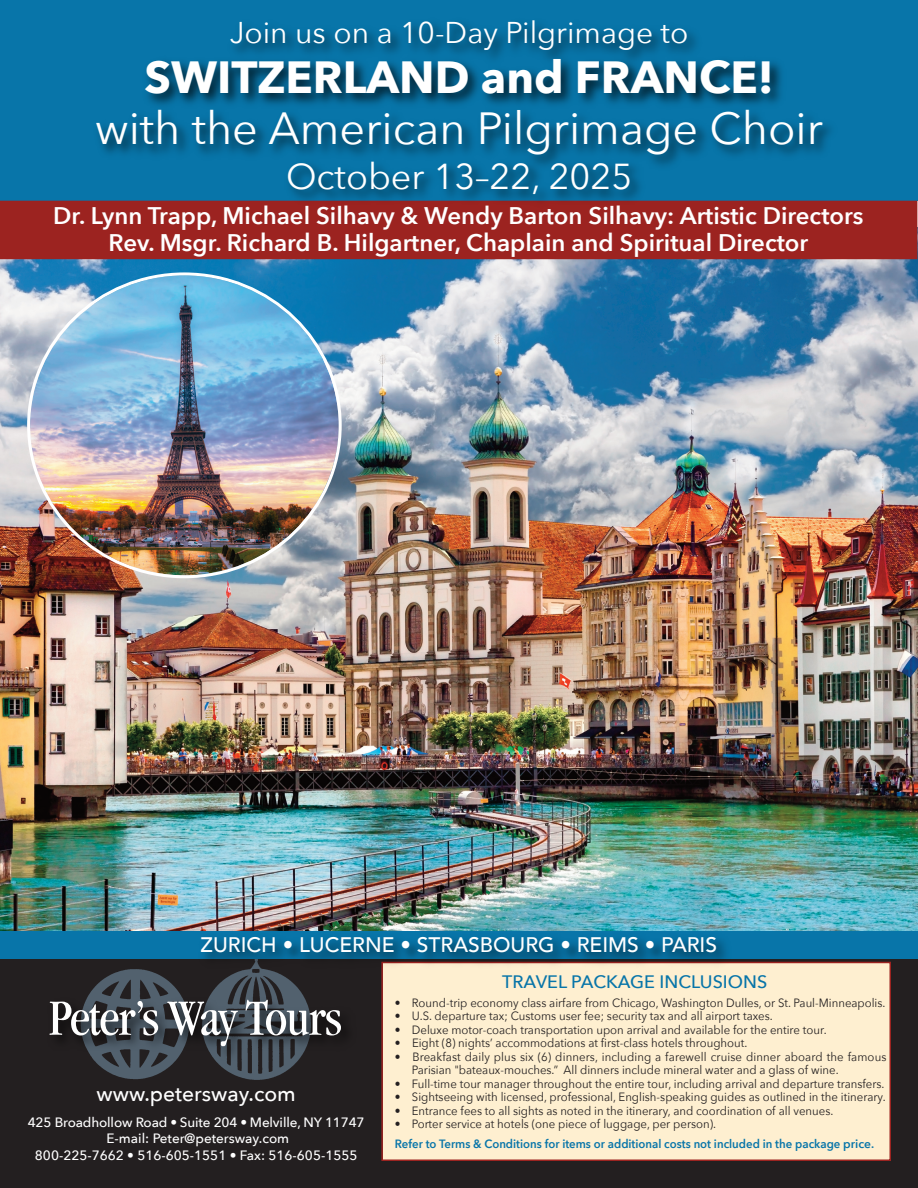
<style>
.page{position:relative;width:918px;height:1188px;background:#fff}
.page>*{position:absolute;margin:0;border:0;box-sizing:border-box;transform-origin:0 0}
.t1{font:condensed 52.5px "Garamond";letter-spacing:-.025em;color:#fff}
.t2{font:45px "Avenir Next";color:#fff}
.t3{font:700 45px "Avenir Next";color:#fff}
.t4{font:36px "Avenir Next";color:#fff}
.t5{font:30px "Avenir Next";color:#fff}
.t6{font:600 24px "Avenir Next";color:#fff}
.t7{font:500 21px "Avenir";color:#fff}
.t8{font:500 21px "Avenir Next";color:#fff}
.t9{font:500 18px "Avenir Next";color:#0875a9}
.t10{font:500 13.5px "Avenir Next";color:#fff}
.t11{font:12px/13.5px "Avenir Next";color:#231f20;scale:.95 1}
.t12{font:600 12px "Avenir Next";color:#0875a9;scale:.95 1}
</style>
<div class="page">
<div style="left:0;top:0;width:918px;height:201px;background:#0875a9"></div>
<div style="left:0;top:954px;width:918px;height:234px;background:#231f20"></div>
<div style="left:383px;top:963px;width:507px;height:197px;background:#feefd0"></div>
<div style="left:381px;top:962px;width:510px;height:199px;border:2px solid #9c2320"></div>
<img style="left:58px;top:988px;width:326px;height:113px">
<img style="left:0;top:227px;width:918px;height:695px">
<div style="left:0;top:201px;width:917px;height:58px;background:#9c2320"></div>
<img style="left:21px;top:24px;width:889px;height:177px">
<img style="left:0;top:922px;width:918px;height:66px">
<img style="left:27px;top:272px;width:315px;height:306px">
<p class="t5" style="left:230px;top:13px;width:460px">Join us on a 10-Day Pilgrimage to</p>
<p class="t3" style="left:144px;top:48px;width:631px">SWITZERLAND and FRANCE!</p>
<p class="t2" style="left:95px;top:99px;width:729px">with the American Pilgrimage Choir</p>
<p class="t4" style="left:286px;top:153px;width:348px">October 13–22, 2025</p>
<p class="t6" style="left:53px;top:200px;width:812px">Dr. Lynn Trapp, Michael Silhavy &amp; Wendy Barton Silhavy: Artistic Directors</p>
<p class="t6" style="left:109px;top:227px;width:701px">Rev. Msgr. Richard B. Hilgartner, Chaplain and Spiritual Director</p>
<p class="t7" style="left:201px;top:931px;width:518px">ZURICH • LUCERNE • STRASBOURG • REIMS • PARIS</p>
<p class="t1" style="left:49px;top:997px;width:295px">Peter’s Way Tours</p>
<p class="t8" style="left:97px;top:1080px;width:201px">www.petersway.com</p>
<p class="t10" style="left:28px;top:1113px;width:338px">425 Broadhollow Road • Suite 204 • Melville, NY 11747</p>
<p class="t10" style="left:107px;top:1130px;width:184px">E-mail: Peter@petersway.com</p>
<p class="t10" style="left:35px;top:1146px;width:324px">800-225-7662 • 516-605-1551 • Fax: 516-605-1555</p>
<p class="t9" style="left:502px;top:970px;width:267px">TRAVEL PACKAGE INCLUSIONS</p>
<p class="t11" style="left:395px;top:996px;width:518px">• Round-trip economy class airfare from Chicago, Washington Dulles, or St. Paul-Minneapolis.</p>
<p class="t11" style="left:395px;top:1010px;width:399px">• U.S. departure tax; Customs user fee; security tax and all airport taxes.</p>
<p class="t11" style="left:395px;top:1023px;width:456px">• Deluxe motor-coach transportation upon arrival and available for the entire tour.</p>
<p class="t11" style="left:395px;top:1037px;width:373px">• Eight (8) nights’ accommodations at first-class hotels throughout.</p>
<p class="t11" style="left:412px;top:1050px;width:501px;text-indent:-17px">• Breakfast daily plus six (6) dinners, including a farewell cruise dinner aboard the famous<br>Parisian "bateaux-mouches.” All dinners include mineral water and a glass of wine.</p>
<p class="t11" style="left:395px;top:1077px;width:517px">• Full-time tour manager throughout the entire tour, including arrival and departure transfers.</p>
<p class="t11" style="left:395px;top:1091px;width:518px">• Sightseeing with licensed, professional, English-speaking guides as outlined in the itinerary.</p>
<p class="t11" style="left:395px;top:1104px;width:463px">• Entrance fees to all sights as noted in the itinerary, and coordination of all venues.</p>
<p class="t11" style="left:395px;top:1118px;width:340px">• Porter service at hotels (one piece of luggage, per person).</p>
<p class="t12" style="left:395px;top:1136px;width:506px">Refer to Terms &amp; Conditions for items or additional costs not included in the package price.</p>
</div>
